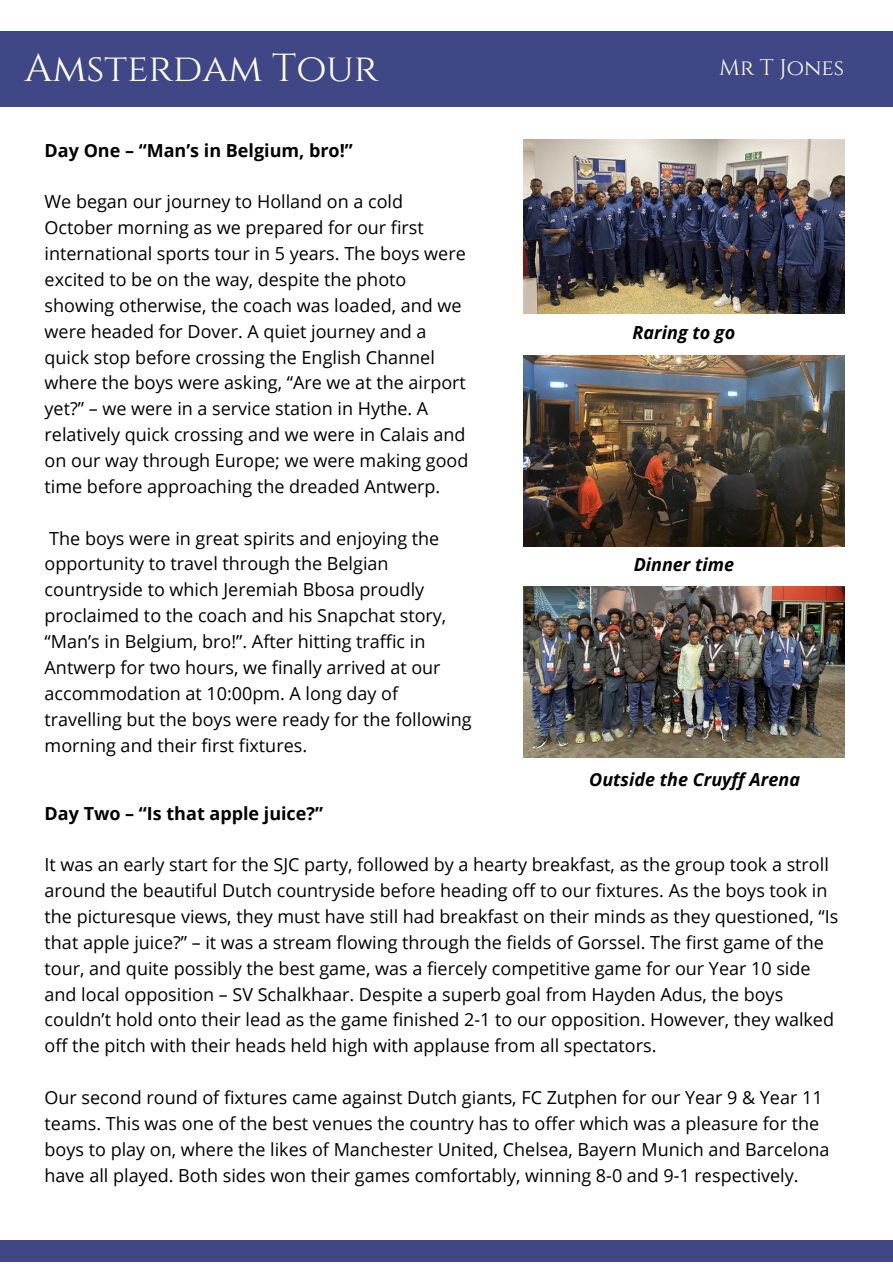
<style>
.page{position:relative;width:893px;height:1264px;background:#fff}
.page>*{position:absolute;margin:0;border:0;box-sizing:border-box;transform-origin:0 0}
.t1{font:39px "Cinzel";color:#fffff6}
.t2{font:22.5px "Cinzel";color:#fffff6}
.t3{font:18px/25.8px "Open Sans";color:#000}
.t4{font:700 18px "Open Sans";color:#000}
.t5{font:italic 700 18px "Open Sans";color:#000}
</style>
<div class="page">
<div style="left:0;top:1240px;width:892px;height:21px;background:#3f4786"></div>
<div style="left:0;top:31px;width:892px;height:76px;background:#3f4786"></div>
<img style="left:523px;top:140px;width:321px;height:174px">
<img style="left:523px;top:355px;width:321px;height:191px">
<img style="left:523px;top:587px;width:321px;height:170px">
<p class="t1" style="left:25px;top:43px;width:355px">Amsterdam Tour</p>
<p class="t2" style="left:719px;top:53px;width:126px">Mr T Jones</p>
<p class="t4" style="left:45px;top:137px;width:310px">Day One – “Man’s in Belgium, bro!”</p>
<p class="t3" style="left:45px;top:188px;width:425px">We began our journey to Holland on a cold October morning as we prepared for our first international sports tour in 5 years. The boys were excited to be on the way, despite the photo showing otherwise, the coach was loaded, and we were headed for Dover. A quiet journey and a quick stop before crossing the English Channel where the boys were asking, “Are we at the airport yet?” – we were in a service station in Hythe. A relatively quick crossing and we were in Calais and on our way through Europe; we were making good time before approaching the dreaded Antwerp.</p>
<p class="t3" style="left:45px;top:524px;width:428px">The boys were in great spirits and enjoying the opportunity to travel through the Belgian countryside to which Jeremiah Bbosa proudly proclaimed to the coach and his Snapchat story, “Man’s in Belgium, bro!”. After hitting traffic in Antwerp for two hours, we finally arrived at our accommodation at 10:00pm. A long day of travelling but the boys were ready for the following morning and their first fixtures.</p>
<p class="t5" style="left:632px;top:320px;width:104px">Raring to go</p>
<p class="t5" style="left:633px;top:551px;width:102px">Dinner time</p>
<p class="t5" style="left:589px;top:766px;width:212px">Outside the Cruyff Arena</p>
<p class="t4" style="left:45px;top:800px;width:280px">Day Two – “Is that apple juice?”</p>
<p class="t3" style="left:45px;top:851px;width:795px">It was an early start for the SJC party, followed by a hearty breakfast, as the group took a stroll around the beautiful Dutch countryside before heading off to our fixtures. As the boys took in the picturesque views, they must have still had breakfast on their minds as they questioned, “Is that apple juice?” – it was a stream flowing through the fields of Gorssel. The first game of the tour, and quite possibly the best game, was a fiercely competitive game for our Year 10 side and local opposition – SV Schalkhaar. Despite a superb goal from Hayden Adus, the boys couldn’t hold onto their lead as the game finished 2-1 to our opposition. However, they walked off the pitch with their heads held high with applause from all spectators.</p>
<p class="t3" style="left:45px;top:1084px;width:786px">Our second round of fixtures came against Dutch giants, FC Zutphen for our Year 9 &amp; Year 11 teams. This was one of the best venues the country has to offer which was a pleasure for the boys to play on, where the likes of Manchester United, Chelsea, Bayern Munich and Barcelona have all played. Both sides won their games comfortably, winning 8-0 and 9-1 respectively.</p>
</div>
